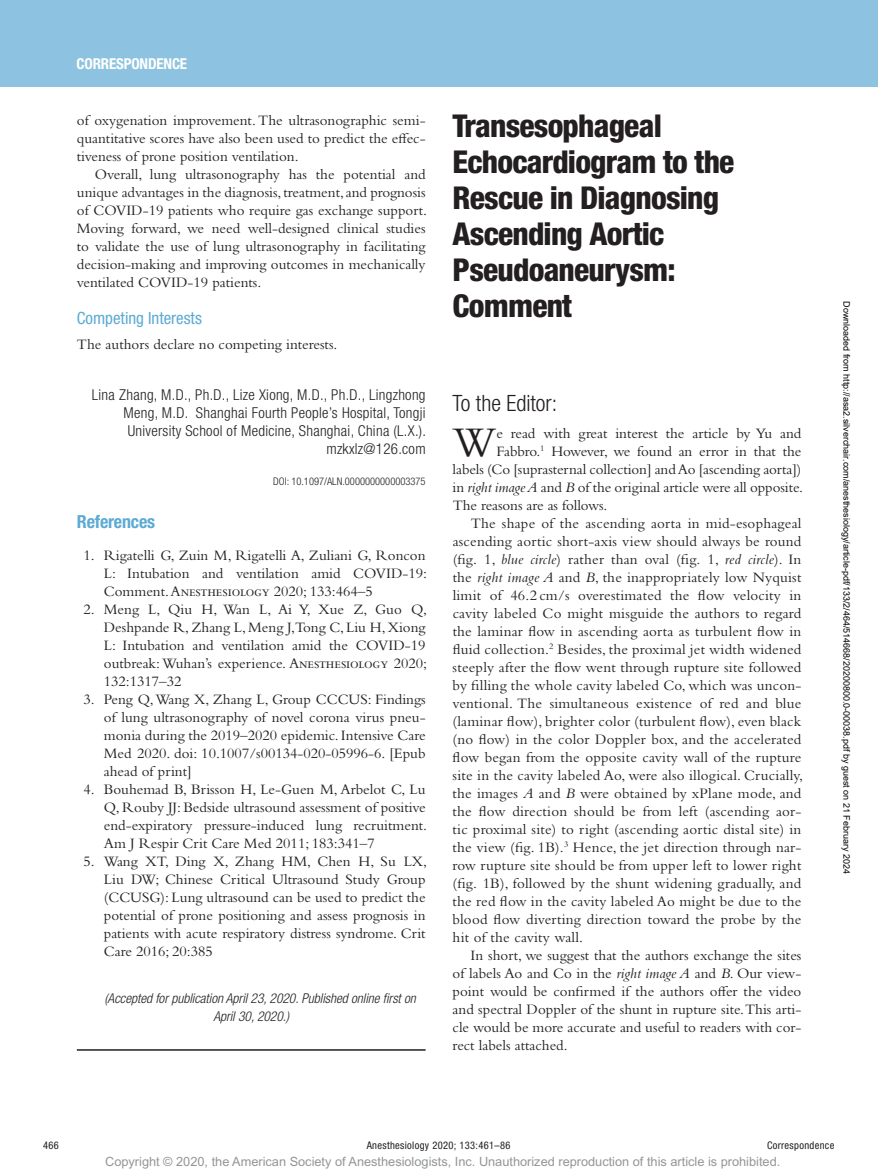
<style>
.page{position:relative;width:878px;height:1175px;background:#fff}
.page>*{position:absolute;margin:0;border:0;box-sizing:border-box;transform-origin:0 0}
.t1{font:43.95px "Bembo Std";color:#231f20}
.t2{font:800 condensed 31.5px/36px "Helvetica Neue LT Std";letter-spacing:-.025em;color:#231f20}
.t3{font:300 condensed 22.5px "Helvetica Neue LT Std";color:#231f20}
.t4{font:700 condensed 18px "Helvetica Neue LT Std";color:#5caad4}
.t5{font:condensed 16.8px "Helvetica Neue LT Std";color:#5caad4}
.t6{font:15px/18px "Bembo Std";color:#231f20;text-align:justify}
.t7{font:300 condensed 15px/18px "Helvetica Neue LT Std";letter-spacing:.02em;color:#231f20;text-align:right}
.t8{font:700 condensed 15px "Helvetica Neue LT Std";letter-spacing:-.01em;color:#fff}
.t9{font:italic 300 condensed 13.5px/18px "Helvetica Neue LT Std";color:#231f20}
.t10{font:12.75px "Arial MT Std";color:#939598}
.t11{font:condensed 10.5px "Helvetica Neue LT Std";letter-spacing:.03em;color:#231f20}
.t12{font:300 condensed 10.5px "Helvetica Neue LT Std";color:#231f20}
.t13{font:9px "Arial";color:#000}
.s1{font-style:italic}
</style>
<div class="page">
<div style="left:0;top:0;width:878px;height:86px;background:#8dc3e0"></div>
<hr style="left:77px;top:1049px;width:348px;height:1px;background:#231f20">
<p class="t8" style="left:77px;top:54px;width:112px">CORRESPONDENCE</p>
<p class="t6" style="left:77px;top:111px;width:350px">of oxygenation improvement. The ultrasonographic semi&shy;quantitative scores have also been used to predict the effec&shy;tiveness of prone position ventilation.</p>
<p class="t6" style="left:77px;top:165px;width:352px;text-indent:18px">Overall, lung ultrasonography has the potential and unique advantages in the diagnosis, treatment, and prognosis of COVID-19 patients who require gas exchange support.<br>Moving forward, we need well-designed clinical studies to validate the use of lung ultrasonography in facilitating decision-making and improving outcomes in mechanically ventilated COVID-19 patients.</p>
<p class="t5" style="left:77px;top:309px;width:126px">Competing Interests</p>
<p class="t6" style="left:77px;top:335px;width:262px">The authors declare no competing interests.</p>
<p class="t7" style="left:92px;top:386px;width:336px">Lina Zhang, M.D., Ph.D., Lize Xiong, M.D., Ph.D., Lingzhong Meng, M.D. Shanghai Fourth People’s Hospital, Tongji University School of Medicine, Shanghai, China (L.X.). mzkxlz@126.com</p>
<p class="t12" style="left:273px;top:475px;width:154px">DOI: 10.1097/ALN.0000000000003375</p>
<p class="t4" style="left:77px;top:511px;width:80px">References</p>
<p class="t6" style="left:104px;top:546px;width:325px;text-indent:-20px">1. Rigatelli G, Zuin M, Rigatelli A, Zuliani G, Roncon L: Intubation and ventilation amid COVID-19:<br>Comment. Anesthesiology 2020; 133:464–5</p>
<p class="t6" style="left:104px;top:600px;width:325px;text-indent:-20px">2. Meng L, Qiu H, Wan L, Ai Y, Xue Z, Guo Q, Deshpande R, Zhang L, Meng J,Tong C, Liu H, Xiong L: Intubation and ventilation amid the COVID-19 outbreak: Wuhan’s experience. Anesthesiology 2020; 132:1317–32</p>
<p class="t6" style="left:104px;top:690px;width:323px;text-indent:-20px">3. Peng Q, Wang X, Zhang L, Group CCCUS: Findings of lung ultrasonography of novel corona virus pneu&shy;monia during the 2019–2020 epidemic. Intensive Care Med 2020. doi: 10.1007/s00134-020-05996-6. [Epub ahead of print]</p>
<p class="t6" style="left:104px;top:780px;width:325px;text-indent:-20px">4. Bouhemad B, Brisson H, Le-Guen M, Arbelot C, Lu Q, Rouby JJ: Bedside ultrasound assessment of positive end-expiratory pressure-induced lung recruitment.<br>Am J Respir Crit Care Med 2011; 183:341–7</p>
<p class="t6" style="left:104px;top:852px;width:325px;text-indent:-20px">5. Wang XT, Ding X, Zhang HM, Chen H, Su LX, Liu DW; Chinese Critical Ultrasound Study Group (CCUSG): Lung ultrasound can be used to predict the potential of prone positioning and assess prognosis in patients with acute respiratory distress syndrome. Crit Care 2016; 20:385</p>
<p class="t9" style="left:213px;top:989px;width:204px;text-indent:-109px">(Accepted for publication April 23, 2020. Published online first on<br>April 30, 2020.)</p>
<h2 class="t2" style="left:452px;top:108px;width:283px">Transesophageal<br>Echocardiogram to the<br>Rescue in Diagnosing<br>Ascending Aortic<br>Pseudoaneurysm:<br>Comment</h2>
<h3 class="t3" style="left:452px;top:390px;width:106px">To the Editor:</h3>
<h1 class="t1" style="left:452px;top:417px;width:45px">W</h1>
<p class="t6" style="left:496px;top:424px;width:306px">e read with great interest the article by Yu and</p>
<p class="t6" style="left:496px;top:442px;width:306px">Fabbro.<sup>1</sup> However, we found an error in that the</p>
<p class="t6" style="left:452px;top:460px;width:350px">labels (Co [suprasternal collection] and Ao [ascending aorta])</p>
<p class="t6" style="left:452px;top:478px;width:352px">in <span class="s1">right image A</span> and <span class="s1">B</span> of the original article were all opposite.</p>
<p class="t6" style="left:452px;top:496px;width:156px">The reasons are as follows.</p>
<p class="t6" style="left:470px;top:514px;width:332px">The shape of the ascending aorta in mid-esophageal</p>
<p class="t6" style="left:452px;top:532px;width:350px">ascending aortic short-axis view should always be round</p>
<p class="t6" style="left:452px;top:550px;width:350px">(fig. 1, <span class="s1">blue circle</span>) rather than oval (fig. 1, <span class="s1">red circle</span>). In</p>
<p class="t6" style="left:452px;top:568px;width:350px">the <span class="s1">right image A</span> and <span class="s1">B</span>, the inappropriately low Nyquist</p>
<p class="t6" style="left:452px;top:586px;width:350px">limit of 46.2 cm/s overestimated the flow velocity in</p>
<p class="t6" style="left:452px;top:604px;width:350px">cavity labeled Co might misguide the authors to regard</p>
<p class="t6" style="left:452px;top:622px;width:350px">the laminar flow in ascending aorta as turbulent flow in</p>
<p class="t6" style="left:452px;top:640px;width:350px">fluid collection.<sup>2</sup> Besides, the proximal jet width widened</p>
<p class="t6" style="left:452px;top:658px;width:350px">steeply after the flow went through rupture site followed</p>
<p class="t6" style="left:452px;top:676px;width:350px">by filling the whole cavity labeled Co, which was uncon-</p>
<p class="t6" style="left:452px;top:694px;width:350px">ventional. The simultaneous existence of red and blue</p>
<p class="t6" style="left:452px;top:712px;width:350px">(laminar flow), brighter color (turbulent flow), even black</p>
<p class="t6" style="left:452px;top:730px;width:350px">(no flow) in the color Doppler box, and the accelerated</p>
<p class="t6" style="left:452px;top:748px;width:350px">flow began from the opposite cavity wall of the rupture</p>
<p class="t6" style="left:452px;top:766px;width:352px">site in the cavity labeled Ao, were also illogical. Crucially,</p>
<p class="t6" style="left:452px;top:784px;width:350px">the images <span class="s1">A</span> and <span class="s1">B</span> were obtained by xPlane mode, and</p>
<p class="t6" style="left:452px;top:802px;width:350px">the flow direction should be from left (ascending aor-</p>
<p class="t6" style="left:452px;top:820px;width:350px">tic proximal site) to right (ascending aortic distal site) in</p>
<p class="t6" style="left:452px;top:838px;width:350px">the view (fig. 1B).<sup>3</sup> Hence, the jet direction through nar-</p>
<p class="t6" style="left:452px;top:856px;width:350px">row rupture site should be from upper left to lower right</p>
<p class="t6" style="left:452px;top:874px;width:350px">(fig. 1B), followed by the shunt widening gradually, and</p>
<p class="t6" style="left:452px;top:892px;width:350px">the red flow in the cavity labeled Ao might be due to the</p>
<p class="t6" style="left:452px;top:910px;width:350px">blood flow diverting direction toward the probe by the</p>
<p class="t6" style="left:452px;top:928px;width:132px">hit of the cavity wall.</p>
<p class="t6" style="left:470px;top:946px;width:332px">In short, we suggest that the authors exchange the sites</p>
<p class="t6" style="left:452px;top:964px;width:350px">of labels Ao and Co in the <span class="s1">right image A</span> and <span class="s1">B</span>. Our view-</p>
<p class="t6" style="left:452px;top:982px;width:350px">point would be confirmed if the authors offer the video</p>
<p class="t6" style="left:452px;top:1000px;width:350px">and spectral Doppler of the shunt in rupture site. This arti-</p>
<p class="t6" style="left:452px;top:1018px;width:350px">cle would be more accurate and useful to readers with cor-</p>
<p class="t6" style="left:452px;top:1036px;width:116px">rect labels attached.</p>
<p class="t13" style="left:850px;top:301px;width:574px;rotate:90deg">Downloaded from http://asa2.silverchair.com/anesthesiology/article-pdf/133/2/464/514668/20200800.0-00038.pdf by guest on 21 February 2024</p>
<p class="t11" style="left:43px;top:1139px;width:17px">466</p>
<p class="t11" style="left:367px;top:1139px;width:145px">Anesthesiology 2020; 133:461–86</p>
<p class="t11" style="left:767px;top:1139px;width:69px">Correspondence</p>
<p class="t10" style="left:105px;top:1154px;width:676px">Copyright © 2020, the American Society of Anesthesiologists, Inc. Unauthorized reproduction of this article is prohibited.</p>
</div>
